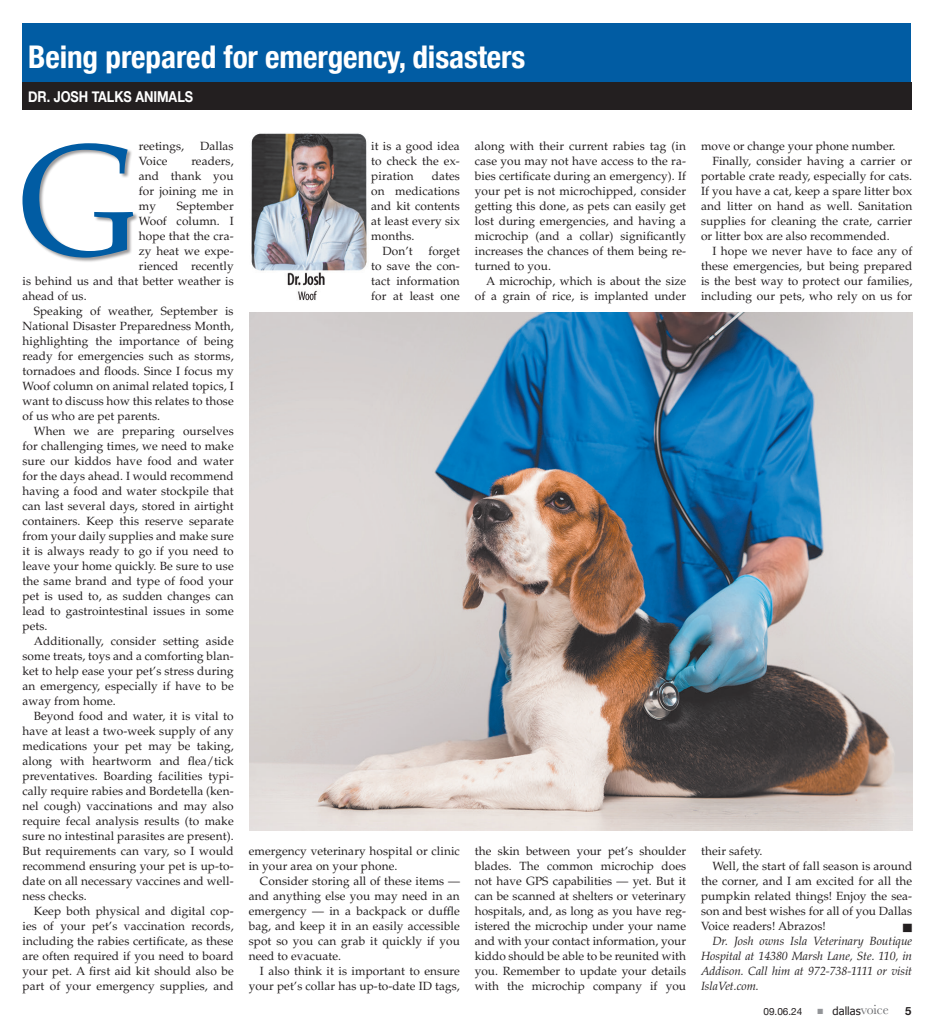
<style>
.page{position:relative;width:934px;height:1035px;background:#fff}
.page>*{position:absolute;margin:0;border:0;box-sizing:border-box;transform-origin:0 0}
.t1{font:700 condensed 31.25px "Helvetica Neue";letter-spacing:-.005em;color:#fff}
.t2{font:700 15px "Helvetica Neue";letter-spacing:-.005em;color:#fff;scale:.85 1}
.t3{font:11.88px/15px "Palatino LT Std";letter-spacing:.005em;color:#231f20;text-align:justify}
.t4{font:italic 11.88px/15px "Palatino LT Std";letter-spacing:-.005em;color:#231f20;text-align:justify}
.t5{font:11.25px "Tahoma";letter-spacing:-.005em;color:#231f20}
.t6{font:700 11.25px "Helvetica Neue";color:#231f20}
.t7{font:10px "Helvetica Neue";color:#231f20}
.t8{font:7px "Helvetica Neue";color:#231f20;scale:1.25 1}
.s1{color:#939598}
.s2{font-family:"Baskerville";font-size:13.75px;color:#6c6d70}
</style>
<div class="page">
<hr style="left:0;top:0;width:1px;height:504px;background:#f58226">
<div style="left:22px;top:23px;width:889px;height:61px;background:#015ca3"></div>
<div style="left:22px;top:82px;width:890px;height:28px;background:#231f20"></div>
<img style="left:251px;top:133px;width:116px;height:168px">
<div style="left:22px;top:143px;width:116px;height:120px;background:#231f20;opacity:.45"></div>
<svg style="left:22px;top:143px;width:111px;height:115px"></svg>
<img style="left:249px;top:312px;width:663px;height:519px">
<h1 class="t1" style="left:28px;top:31px;width:499px">Being prepared for emergency, disasters</h1>
<p class="t2" style="left:28px;top:87px;width:196px">DR. JOSH TALKS ANIMALS</p>
<p class="t3" style="left:139px;top:139px;width:47px">reetings,</p>
<p class="t3" style="left:200px;top:139px;width:35px">Dallas</p>
<p class="t3" style="left:139px;top:154px;width:30px">Voice</p>
<p class="t3" style="left:139px;top:154px;width:96px;text-indent:52px">readers, and thank you for joining me in my</p>
<p class="t3" style="left:177px;top:199px;width:58px">September</p>
<p class="t3" style="left:139px;top:214px;width:96px">Woof column. I</p>
<p class="t3" style="left:139px;top:229px;width:96px">hope that the cra-</p>
<p class="t3" style="left:139px;top:244px;width:96px">zy heat we expe-</p>
<p class="t3" style="left:139px;top:259px;width:96px">rienced recently</p>
<p class="t3" style="left:23px;top:274px;width:213px">is behind us and that better weather is</p>
<p class="t3" style="left:23px;top:289px;width:66px">ahead of us.</p>
<p class="t3" style="left:34px;top:304px;width:201px">Speaking of weather, September is</p>
<p class="t3" style="left:23px;top:319px;width:213px">National Disaster Preparedness Month,</p>
<p class="t3" style="left:23px;top:334px;width:213px">highlighting the importance of being</p>
<p class="t3" style="left:23px;top:349px;width:213px">ready for emergencies such as storms,</p>
<p class="t3" style="left:23px;top:364px;width:213px">tornadoes and floods. Since I focus my</p>
<p class="t3" style="left:23px;top:379px;width:213px">Woof column on animal related topics, I</p>
<p class="t3" style="left:23px;top:394px;width:213px">want to discuss how this relates to those</p>
<p class="t3" style="left:23px;top:409px;width:139px">of us who are pet parents.</p>
<p class="t3" style="left:34px;top:424px;width:201px">When we are preparing ourselves</p>
<p class="t3" style="left:23px;top:439px;width:213px">for challenging times, we need to make</p>
<p class="t3" style="left:23px;top:454px;width:213px">sure our kiddos have food and water</p>
<p class="t3" style="left:23px;top:469px;width:213px">for the days ahead. I would recommend</p>
<p class="t3" style="left:23px;top:484px;width:213px">having a food and water stockpile that</p>
<p class="t3" style="left:23px;top:499px;width:213px">can last several days, stored in airtight</p>
<p class="t3" style="left:23px;top:514px;width:213px">containers. Keep this reserve separate</p>
<p class="t3" style="left:23px;top:529px;width:213px">from your daily supplies and make sure</p>
<p class="t3" style="left:23px;top:544px;width:213px">it is always ready to go if you need to</p>
<p class="t3" style="left:23px;top:559px;width:213px">leave your home quickly. Be sure to use</p>
<p class="t3" style="left:23px;top:574px;width:213px">the same brand and type of food your</p>
<p class="t3" style="left:23px;top:589px;width:213px">pet is used to, as sudden changes can</p>
<p class="t3" style="left:23px;top:604px;width:213px">lead to gastrointestinal issues in some</p>
<p class="t3" style="left:23px;top:619px;width:27px">pets.</p>
<p class="t3" style="left:34px;top:634px;width:201px">Additionally, consider setting aside</p>
<p class="t3" style="left:23px;top:649px;width:213px">some treats, toys and a comforting blan-</p>
<p class="t3" style="left:23px;top:664px;width:213px">ket to help ease your pet’s stress during</p>
<p class="t3" style="left:23px;top:679px;width:213px">an emergency, especially if have to be</p>
<p class="t3" style="left:23px;top:694px;width:95px">away from home.</p>
<p class="t3" style="left:34px;top:709px;width:201px">Beyond food and water, it is vital to</p>
<p class="t3" style="left:23px;top:724px;width:213px">have at least a two-week supply of any</p>
<p class="t3" style="left:23px;top:739px;width:213px">medications your pet may be taking,</p>
<p class="t3" style="left:23px;top:754px;width:213px">along with heartworm and flea/tick</p>
<p class="t3" style="left:23px;top:769px;width:213px">preventatives. Boarding facilities typi-</p>
<p class="t3" style="left:23px;top:784px;width:213px">cally require rabies and Bordetella (ken-</p>
<p class="t3" style="left:23px;top:799px;width:213px">nel cough) vaccinations and may also</p>
<p class="t3" style="left:23px;top:814px;width:213px">require fecal analysis results (to make</p>
<p class="t3" style="left:23px;top:829px;width:213px">sure no intestinal parasites are present).</p>
<p class="t3" style="left:23px;top:844px;width:213px">But requirements can vary, so I would</p>
<p class="t3" style="left:23px;top:859px;width:213px">recommend ensuring your pet is up-to-</p>
<p class="t3" style="left:23px;top:874px;width:213px">date on all necessary vaccines and well-</p>
<p class="t3" style="left:23px;top:889px;width:66px">ness checks.</p>
<p class="t3" style="left:34px;top:904px;width:201px">Keep both physical and digital cop-</p>
<p class="t3" style="left:23px;top:919px;width:213px">ies of your pet’s vaccination records,</p>
<p class="t3" style="left:23px;top:934px;width:213px">including the rabies certificate, as these</p>
<p class="t3" style="left:23px;top:949px;width:213px">are often required if you need to board</p>
<p class="t3" style="left:23px;top:964px;width:213px">your pet. A first aid kit should also be</p>
<p class="t3" style="left:23px;top:979px;width:213px">part of your emergency supplies, and</p>
<p class="t3" style="left:371px;top:139px;width:90px">it is a good idea to check the ex&shy;piration</p>
<p class="t3" style="left:432px;top:169px;width:30px">dates</p>
<p class="t3" style="left:371px;top:184px;width:90px">on medications</p>
<p class="t3" style="left:371px;top:199px;width:90px">and kit contents</p>
<p class="t3" style="left:371px;top:214px;width:90px">at least every six</p>
<p class="t3" style="left:371px;top:229px;width:45px">months.</p>
<p class="t3" style="left:382px;top:244px;width:32px">Don’t</p>
<p class="t3" style="left:371px;top:244px;width:90px;text-indent:57px">forget to save the con&shy;tact information for at least one</p>
<p class="t3" style="left:475px;top:139px;width:213px">along with their current rabies tag (in case you may not have access to the ra&shy;bies certificate during an emergency). If your pet is not microchipped, consider getting this done, as pets can easily get lost during emergencies, and having a microchip (and a collar) significantly increases the chances of them being re&shy;turned to you.</p>
<p class="t3" style="left:475px;top:274px;width:213px;text-align:right">A microchip, which is about the size of a grain of rice, is implanted under</p>
<p class="t3" style="left:701px;top:138px;width:196px">move or change your phone number.</p>
<p class="t3" style="left:712px;top:153px;width:201px">Finally, consider having a carrier or</p>
<p class="t3" style="left:701px;top:168px;width:213px">portable crate ready, especially for cats.</p>
<p class="t3" style="left:701px;top:183px;width:213px">If you have a cat, keep a spare litter box</p>
<p class="t3" style="left:701px;top:198px;width:213px">and litter on hand as well. Sanitation</p>
<p class="t3" style="left:701px;top:213px;width:213px">supplies for cleaning the crate, carrier</p>
<p class="t3" style="left:701px;top:228px;width:190px">or litter box are also recommended.</p>
<p class="t3" style="left:712px;top:243px;width:201px">I hope we never have to face any of</p>
<p class="t3" style="left:701px;top:258px;width:213px">these emergencies, but being prepared</p>
<p class="t3" style="left:701px;top:273px;width:213px">is the best way to protect our families,</p>
<p class="t3" style="left:701px;top:288px;width:213px">including our pets, who rely on us for</p>
<p class="t3" style="left:249px;top:844px;width:213px">emergency veterinary hospital or clinic in your area on your phone.</p>
<p class="t3" style="left:249px;top:874px;width:213px;text-indent:11px">Consider storing all of these items — and anything else you may need in an emergency — in a backpack or duffle bag, and keep it in an easily accessible spot so you can grab it quickly if you need to evacuate.</p>
<p class="t3" style="left:249px;top:964px;width:213px;text-align:right">I also think it is important to ensure your pet’s collar has up-to-date ID tags,</p>
<p class="t3" style="left:475px;top:844px;width:213px">the skin between your pet’s shoulder blades. The common microchip does not have GPS capabilities — yet. But it can be scanned at shelters or veterinary hospitals, and, as long as you have reg&shy;istered the microchip under your name and with your contact information, your kiddo should be able to be reunited with you. Remember to update your details with the microchip company if you</p>
<p class="t3" style="left:701px;top:843px;width:63px">their safety.</p>
<p class="t3" style="left:712px;top:858px;width:201px">Well, the start of fall season is around</p>
<p class="t3" style="left:701px;top:873px;width:213px">the corner, and I am excited for all the</p>
<p class="t3" style="left:701px;top:888px;width:213px">pumpkin related things! Enjoy the sea-</p>
<p class="t3" style="left:701px;top:903px;width:213px">son and best wishes for all of you Dallas</p>
<p class="t3" style="left:701px;top:918px;width:126px">Voice readers! Abrazos!</p>
<p class="t8" style="left:903px;top:922px;width:8px">█</p>
<p class="t4" style="left:701px;top:934px;width:213px;text-indent:11px">Dr. Josh owns Isla Veterinary Boutique Hospital at 14380 Marsh Lane, Ste. 110, in Addison. Call him at 972-738-1111 or visit IslaVet.com.</p>
<p class="t7" style="left:763px;top:1004px;width:40px">09.06.24</p>
<p class="t5" style="left:817px;top:1003px;width:73px"><span class="s1">■</span> dallas<span class="s2">voice</span></p>
<p class="t6" style="left:905px;top:1004px;width:8px">5</p>
</div>
